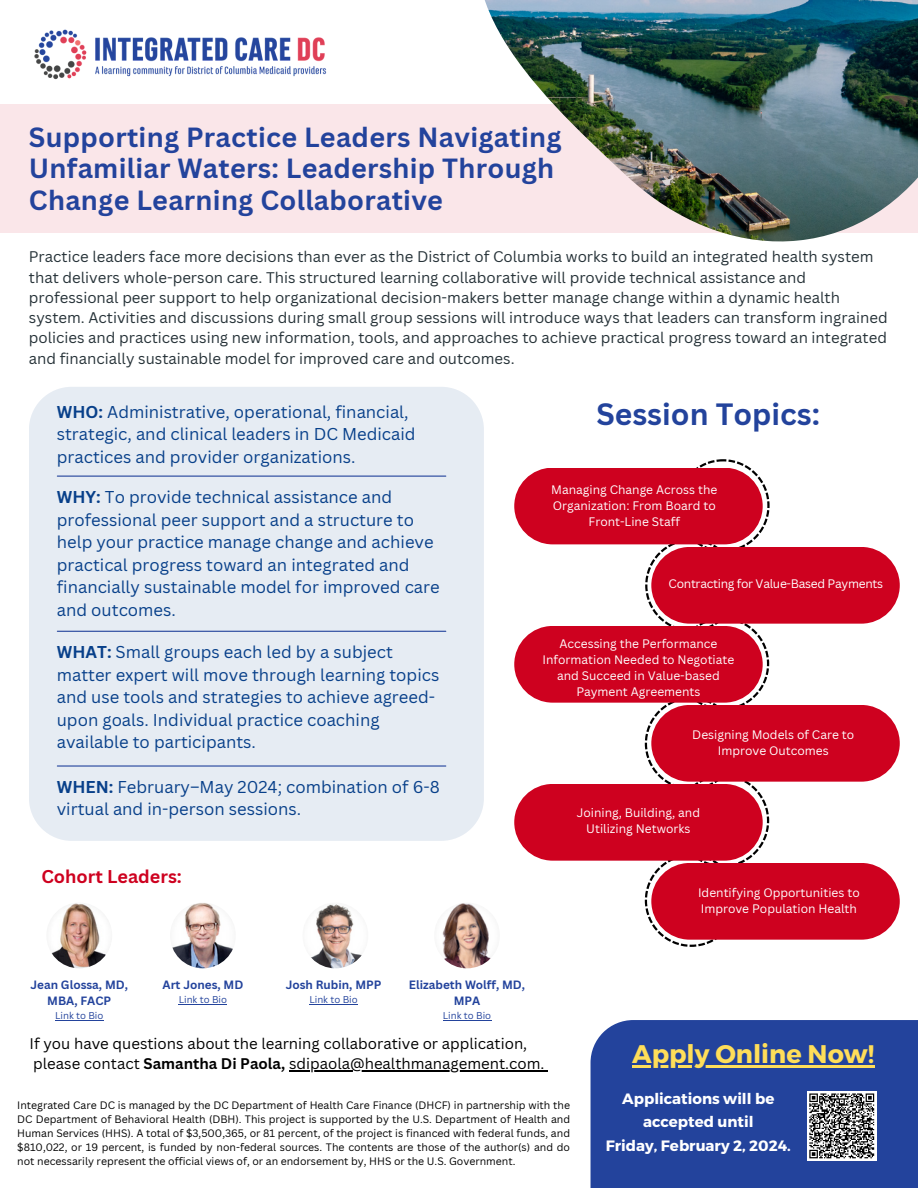
<style>
.page{position:relative;width:918px;height:1188px;background:#fff}
.page>*{position:absolute;margin:0;border:0;box-sizing:border-box;transform-origin:0 0}
.t1{font:700 30px "Canva Sans";color:#23439c}
.t2{font:700 27px/31.5px "Canva Sans";letter-spacing:.01em;color:#23439c}
.t3{font:700 25.5px "Montserrat";color:#ffde59}
.t4{font:700 18px "Canva Sans";color:#ce011f}
.t5{font:16.65px/22.5px "Canva Sans";color:#08408a}
.t6{font:15px/20.2px "Canva Sans";color:#263238}
.t7{font:15px/20.2px "Canva Sans";color:#000}
.t8{font:700 15px/23.7px "Montserrat";color:#fff;text-align:center}
.t9{font:12px/16px "Canva Sans";color:#fff;text-align:center}
.t10{font:12px "Canva Sans";letter-spacing:-.025em;color:#fff}
.t11{font:700 11.7px/16px "Canva Sans";color:#23439c;text-align:center}
.t12{font:10.5px/14px "Canva Sans";color:#000;text-align:justify}
.t13{font:9.6px "Canva Sans";color:#23439c}
.s1{font-weight:700}
</style>
<div class="page">
<div style="left:29px;top:387px;width:455px;height:454px;background:#e6ecf3"></div>
<hr style="left:57px;top:476px;width:389px;height:1px;background:#23439c">
<hr style="left:57px;top:631px;width:389px;height:1px;background:#23439c">
<hr style="left:57px;top:765px;width:389px;height:2px;background:#23439c">
<svg style="left:645px;top:459px;width:125px;height:488px"></svg>
<div style="left:514px;top:468px;width:249px;height:76px;background:#ce011f;border-radius:38px"></div>
<div style="left:514px;top:626px;width:249px;height:77px;background:#ce011f;border-radius:38px"></div>
<div style="left:514px;top:784px;width:249px;height:77px;background:#ce011f;border-radius:38px"></div>
<div style="left:651px;top:547px;width:249px;height:77px;background:#ce011f;border-radius:38px"></div>
<div style="left:651px;top:705px;width:249px;height:77px;background:#ce011f;border-radius:38px"></div>
<div style="left:651px;top:863px;width:249px;height:77px;background:#ce011f;border-radius:38px"></div>
<div style="left:591px;top:1020px;width:327px;height:168px;background:#23439c"></div>
<img style="left:46px;top:903px;width:66px;height:65px;border-radius:50%">
<img style="left:170px;top:903px;width:66px;height:65px;border-radius:50%">
<img style="left:303px;top:903px;width:65px;height:65px;border-radius:50%">
<img style="left:434px;top:903px;width:66px;height:65px;border-radius:50%">
<div style="left:0;top:104px;width:918px;height:129px;background:#fae6e9"></div>
<img style="left:484px;top:0;width:434px;height:241px">
<img style="left:34px;top:29px;width:293px;height:51px">
<hr style="left:55px;top:1020px;width:48px;height:1px;background:#23439c">
<hr style="left:179px;top:1004px;width:48px;height:1px;background:#23439c">
<hr style="left:309px;top:1004px;width:49px;height:1px;background:#23439c">
<hr style="left:443px;top:1020px;width:48px;height:1px;background:#23439c">
<hr style="left:632px;top:1065px;width:242px;height:3px;background:#ffde59">
<hr style="left:289px;top:1070px;width:256px;height:1px;background:#000">
<div style="left:807px;top:1091px;width:70px;height:70px;background:#fff"></div>
<svg style="left:809px;top:1093px;width:66px;height:66px"></svg>
<p class="t2" style="left:29px;top:121px;width:534px">Supporting Practice Leaders Navigating<br>Unfamiliar Waters: Leadership Through<br>Change Learning Collaborative</p>
<p class="t6" style="left:29px;top:246px;width:860px">Practice leaders face more decisions than ever as the District of Columbia works to build an integrated health system that delivers whole-person care. This structured learning collaborative will provide technical assistance and professional peer support to help organizational decision-makers better manage change within a dynamic health system. Activities and discussions during small group sessions will introduce ways that leaders can transform ingrained policies and practices using new information, tools, and approaches to achieve practical progress toward an integrated and financially sustainable model for improved care and outcomes.</p>
<p class="t5" style="left:57px;top:400px;width:360px"><span class="s1">WHO:</span> Administrative, operational, financial, strategic, and clinical leaders in DC Medicaid practices and provider organizations.</p>
<p class="t5" style="left:57px;top:485px;width:384px"><span class="s1">WHY:</span> To provide technical assistance and professional peer support and a structure to help your practice manage change and achieve practical progress toward an integrated and financially sustainable model for improved care and outcomes.</p>
<p class="t5" style="left:57px;top:641px;width:384px"><span class="s1">WHAT:</span> Small groups each led by a subject matter expert will move through learning topics and use tools and strategies to achieve agreed&shy;upon goals. Individual practice coaching available to participants.</p>
<p class="t5" style="left:57px;top:775px;width:385px"><span class="s1">WHEN:</span> February–May 2024; combination of 6-8 virtual and in-person sessions.</p>
<h6 class="t4" style="left:41px;top:864px;width:142px">Cohort Leaders:</h6>
<p class="t1" style="left:596px;top:393px;width:225px">Session Topics:</p>
<p class="t9" style="left:551px;top:481px;width:168px">Managing Change Across the<br>Organization: From Board to<br>Front-Line Staff</p>
<p class="t10" style="left:669px;top:575px;width:216px">Contracting for Value-Based Payments</p>
<p class="t9" style="left:543px;top:635px;width:193px">Accessing the Performance<br>Information Needed to Negotiate and Succeed in Value-based<br>Payment Agreements</p>
<p class="t9" style="left:692px;top:726px;width:163px">Designing Models of Care to<br>Improve Outcomes</p>
<p class="t9" style="left:577px;top:804px;width:125px">Joining, Building, and</p>
<p class="t9" style="left:586px;top:820px;width:106px">Utilizing Networks</p>
<p class="t9" style="left:698px;top:884px;width:163px;text-align:left">Identifying Opportunities to<br>Improve Population Health</p>
<h4 class="t11" style="left:31px;top:977px;width:99px">Jean Glossa, MD,<br>MBA, FACP</h4>
<h4 class="t13" style="left:55px;top:1009px;width:50px">Link to Bio</h4>
<h3 class="t11" style="left:163px;top:977px;width:82px">Art Jones, MD</h3>
<p class="t13" style="left:179px;top:993px;width:50px">Link to Bio</p>
<p class="t11" style="left:286px;top:977px;width:97px">Josh Rubin, MPP</p>
<p class="t13" style="left:309px;top:993px;width:50px">Link to Bio</p>
<p class="t11" style="left:409px;top:977px;width:118px">Elizabeth Wolff, MD,</p>
<h1 class="t11" style="left:454px;top:993px;width:28px">MPA</h1>
<p class="t13" style="left:443px;top:1009px;width:50px">Link to Bio</p>
<p class="t7" style="left:30px;top:1033px;width:516px">If you have questions about the learning collaborative or application, please contact <span class="s1">Samantha Di Paola,</span> sdipaola@healthmanagement.com.</p>
<h5 class="t12" style="left:17px;top:1098px;width:554px">Integrated Care DC is managed by the DC Department of Health Care Finance (DHCF) in partnership with the DC Department of Behavioral Health (DBH). This project is supported by the U.S. Department of Health and Human Services (HHS). A total of $3,500,365, or 81 percent, of the project is financed with federal funds, and $810,022, or 19 percent, is funded by non-federal sources. The contents are those of the author(s) and do not necessarily represent the official views of, or an endorsement by, HHS or the U.S. Government.</h5>
<p class="t8" style="left:606px;top:1086px;width:187px">Applications will be accepted until<br>Friday, February 2, 2024.</p>
<p class="t3" style="left:632px;top:1037px;width:244px">Apply Online Now!</p>
</div>
